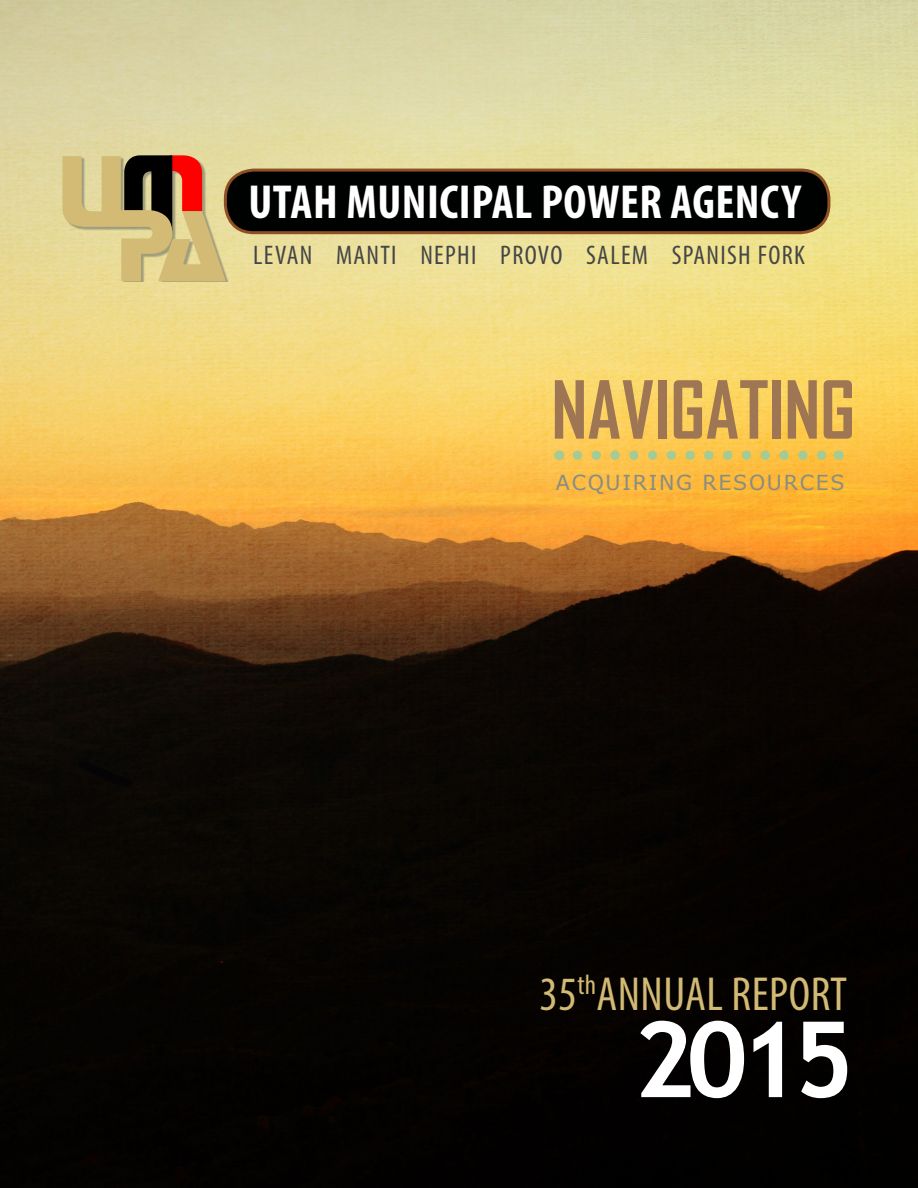
<style>
.page{position:relative;width:918px;height:1188px;background:#fff}
.page>*{position:absolute;margin:0;border:0;box-sizing:border-box;transform-origin:0 0}
.t1{font:700 105px "Trebuchet MS";color:#fff}
.t2{font:700 76.5px "Agency FB";color:#9e7653}
.t3{font:700 condensed 48px "Myriad Pro";letter-spacing:.01em;color:#fff}
.t4{font:condensed 48px "Myriad Pro";letter-spacing:.01em;color:#d2ba75}
.t5{font:condensed 27px "Myriad Pro";letter-spacing:.05em;color:#454646}
.t6{font:20.7px "Verdana";letter-spacing:.08em;color:#888d82}
</style>
<div class="page">
<img style="left:0;top:0;width:918px;height:1188px">
<div style="left:225px;top:170px;width:604px;height:63px;background:#000101;border-radius:28px"></div>
<div style="left:224px;top:169px;width:606px;height:65px;border:3px solid #8e5022;border-radius:28px"></div>
<svg style="left:62px;top:155px;width:164px;height:126px;background:#c1a470"></svg>
<svg style="left:577px;top:451px;width:252px;height:9px;background:#d9c566"></svg>
<h3 class="t3" style="left:248px;top:172px;width:554px">UTAH MUNICIPAL POWER AGENCY</h3>
<p class="t5" style="left:253px;top:239px;width:553px">LEVAN MANTI NEPHI PROVO SALEM SPANISH FORK</p>
<h2 class="t2" style="left:551px;top:362px;width:305px">NAVIGATING</h2>
<p class="t6" style="left:556px;top:468px;width:290px">ACQUIRING RESOURCES</p>
<h3 class="t4" style="left:539px;top:965px;width:309px">35<sup>th</sup>ANNUAL REPORT</h3>
<h1 class="t1" style="left:633px;top:994px;width:222px">2015</h1>
</div>
